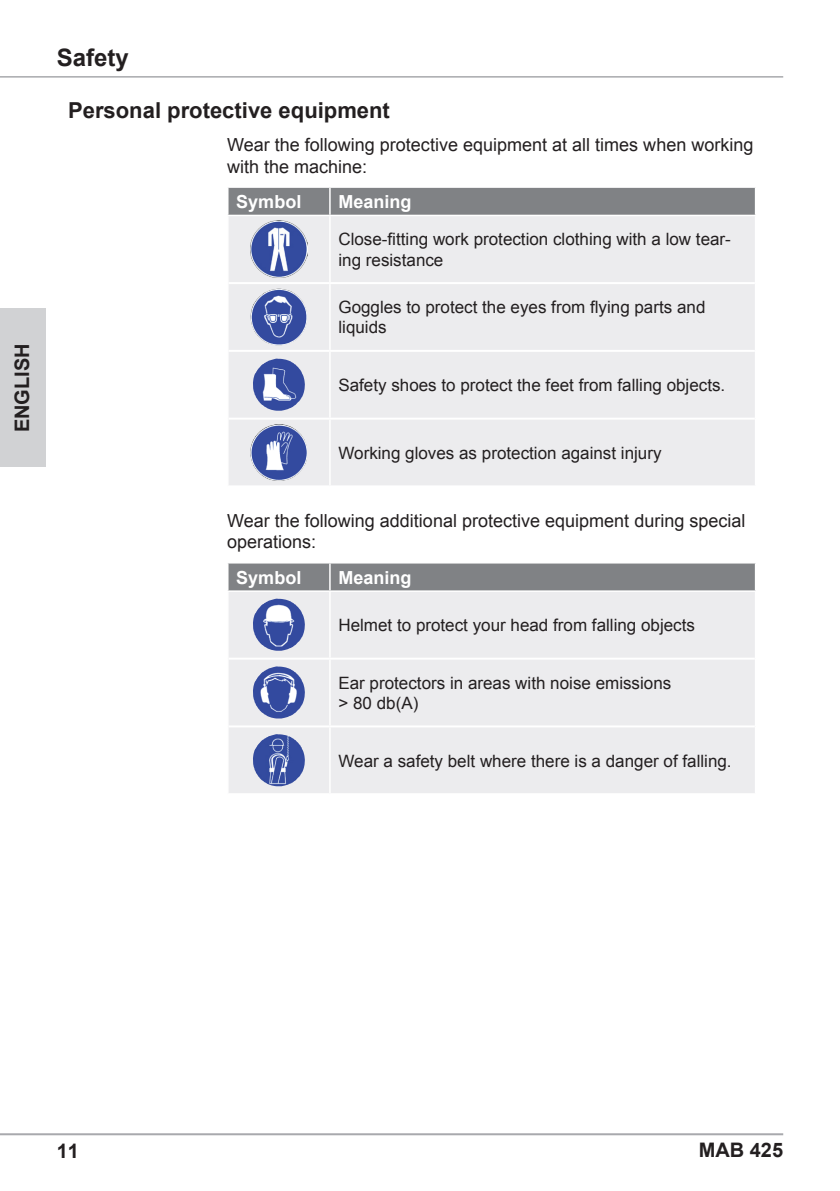
<style>
.page{position:relative;width:840px;height:1191px;background:#fff}
.page>*{position:absolute;margin:0;border:0;box-sizing:border-box;transform-origin:0 0}
.t1{font:700 24px "Arial";color:#231f20}
.t2{font:700 22px "Arial";color:#231f20}
.t3{font:700 20px "Arial";color:#231f20}
.t4{font:700 20px "Arial";color:#231f20}
.t5{font:18px/21.6px "Arial";color:#231f20}
.t6{font:700 18px "Arial";color:#fff}
.t7{font:17px/20.4px "Arial";color:#231f20}
</style>
<div class="page">
<hr style="left:0;top:1133px;width:782px;height:2px;background:#a8a9ad">
<hr style="left:0;top:76px;width:782px;height:2px;background:#a8a9ad">
<div style="left:0;top:308px;width:45px;height:159px;background:#d1d2d4"></div>
<div style="left:229px;top:216px;width:525px;height:269px;background:#ececee"></div>
<hr style="left:329px;top:216px;width:1px;height:66px;background:#fff">
<hr style="left:329px;top:284px;width:1px;height:66px;background:#fff">
<hr style="left:329px;top:352px;width:1px;height:65px;background:#fff">
<hr style="left:329px;top:419px;width:1px;height:66px;background:#fff">
<hr style="left:228px;top:282px;width:102px;height:2px;background:#fff">
<hr style="left:330px;top:282px;width:424px;height:2px;background:#fff">
<hr style="left:228px;top:350px;width:102px;height:2px;background:#fff">
<hr style="left:330px;top:350px;width:424px;height:2px;background:#fff">
<hr style="left:228px;top:417px;width:102px;height:2px;background:#fff">
<hr style="left:330px;top:417px;width:424px;height:2px;background:#fff">
<svg style="left:228px;top:187px;width:527px;height:28px;background:#85878a"></svg>
<hr style="left:754px;top:188px;width:2px;height:27px;background:#fff">
<img style="left:250px;top:221px;width:57px;height:56px">
<img style="left:250px;top:289px;width:57px;height:56px">
<img style="left:252px;top:358px;width:53px;height:53px">
<img style="left:250px;top:424px;width:57px;height:57px">
<div style="left:229px;top:592px;width:525px;height:201px;background:#ececee"></div>
<hr style="left:329px;top:592px;width:1px;height:65px;background:#fff">
<hr style="left:329px;top:659px;width:1px;height:66px;background:#fff">
<hr style="left:329px;top:727px;width:1px;height:66px;background:#fff">
<hr style="left:228px;top:657px;width:102px;height:2px;background:#fff">
<hr style="left:330px;top:657px;width:424px;height:2px;background:#fff">
<hr style="left:228px;top:725px;width:102px;height:2px;background:#fff">
<hr style="left:330px;top:725px;width:424px;height:2px;background:#fff">
<div style="left:228px;top:563px;width:526px;height:28px;background:#808285"></div>
<hr style="left:330px;top:590px;width:426px;height:2px;background:#fff">
<img style="left:252px;top:598px;width:53px;height:53px">
<img style="left:252px;top:666px;width:53px;height:52px">
<img style="left:252px;top:734px;width:53px;height:52px">
<p class="t3" style="left:9px;top:432px;width:90px;rotate:-90deg">ENGLISH</p>
<h1 class="t1" style="left:57px;top:42px;width:74px">Safety</h1>
<p class="t2" style="left:68px;top:96px;width:323px">Personal protective equipment</p>
<p class="t5" style="left:227px;top:134px;width:527px">Wear the following protective equipment at all times when working with the machine:</p>
<p class="t6" style="left:236px;top:190px;width:67px">Symbol</p>
<p class="t6" style="left:338px;top:190px;width:75px">Meaning</p>
<p class="t7" style="left:338px;top:229px;width:394px">Close-fitting work protection clothing with a low tear&shy;ing resistance</p>
<p class="t7" style="left:338px;top:297px;width:368px">Goggles to protect the eyes from flying parts and liquids</p>
<p class="t7" style="left:338px;top:375px;width:388px">Safety shoes to protect the feet from falling objects.</p>
<p class="t7" style="left:338px;top:443px;width:324px">Working gloves as protection against injury</p>
<p class="t5" style="left:227px;top:510px;width:519px">Wear the following additional protective equipment during special operations:</p>
<p class="t6" style="left:236px;top:565px;width:67px">Symbol</p>
<p class="t6" style="left:338px;top:565px;width:75px">Meaning</p>
<p class="t7" style="left:338px;top:615px;width:358px">Helmet to protect your head from falling objects</p>
<p class="t7" style="left:338px;top:672px;width:334px">Ear protectors in areas with noise emissions &gt; 80 db(A)</p>
<p class="t7" style="left:338px;top:750px;width:394px">Wear a safety belt where there is a danger of falling.</p>
<p class="t4" style="left:57px;top:1137px;width:24px">11</p>
<p class="t3" style="left:698px;top:1137px;width:86px">MAB 425</p>
</div>
